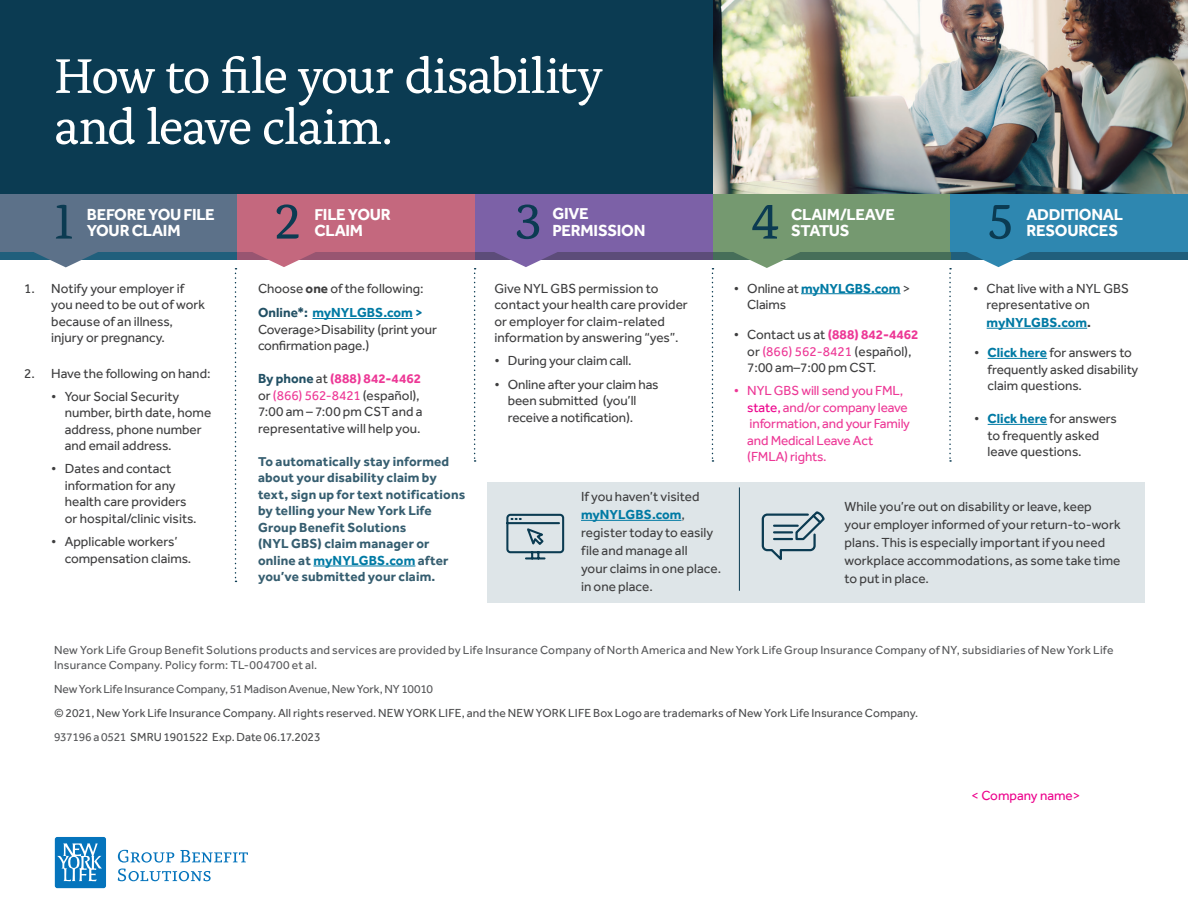
<style>
.page{position:relative;width:1188px;height:918px;background:#fff}
.page>*{position:absolute;margin:0;border:0;box-sizing:border-box;transform-origin:0 0}
.t1{font:51px/51px "Alda Pro";letter-spacing:-.04em;color:#fff}
.t2{font:51px "Alda Pro";color:#0b3b52}
.fs_topic_alda_bold_r{font:700 16.5px "Effra Pro";letter-spacing:-.015em;color:#fff}
.fs_topic_alda_bold_r-2{font:13.5px/16.5px "Effra Pro";color:#3e3e3f}
.fs_topic_alda_bold_r-3{font:700 13.5px/16.5px "Effra Pro";letter-spacing:.015em;color:#365e70}
.NYL_-_body_copy{font:13.5px/16.5px "Effra Pro";color:#3e3e3f}
.t3{font:13.5px/16.5px "Effra Pro";letter-spacing:-.01em;color:#ed3896}
.t4{font:700 13.5px "Effra Pro";color:#007aa4}
.NYL_-_body_copy_2{font:13.5px "Effra Pro";color:#ed028c}
.b_cover_nyl_info_bol{font:12px/15px "Effra Pro";letter-spacing:.015em;color:#57585a}
.fs_topic_alda_bold_r-4{font:12px "Effra Pro";letter-spacing:.01em;color:#4b4c4d}
.b_cover_nyl_info_bol-2{font:12px "Effra Pro";letter-spacing:-.005em;color:#57585a}
.b_cover_nyl_info_lit{font:12px "Effra Pro";letter-spacing:-.01em;color:#4b4c4d}
.s1{font-weight:700}
.s2{font-weight:700;color:#225064}
.s3{font-weight:700;color:#007aa4}
.s4{font-weight:700;color:#00719c}
.s5{font-weight:700;color:#ed3896}
.s6{color:#ed3896}
.s7{color:#007aa4}
.s8{color:#ed028c}
.s9{color:#3e3e3f}
.s10{color:#57585a}
</style>
<div class="page">
<hr style="left:312px;top:318px;width:101px;height:1px;background:#007aa4">
<hr style="left:313px;top:566px;width:102px;height:1px;background:#007aa4">
<div style="left:487px;top:482px;width:658px;height:121px;background:#dee5e8"></div>
<hr style="left:581px;top:520px;width:100px;height:1px;background:#007aa4">
<hr style="left:739px;top:487px;width:1px;height:104px;background:#0b3b52">
<svg style="left:762px;top:511px;width:63px;height:49px"></svg>
<svg style="left:506px;top:514px;width:58px;height:45px"></svg>
<svg style="left:118px;top:850px;width:56px;height:13px"></svg>
<svg style="left:180px;top:850px;width:68px;height:12px"></svg>
<svg style="left:118px;top:869px;width:93px;height:12px"></svg>
<div style="left:55px;top:837px;width:51px;height:51px;background:#0574bc;border-radius:2px"></div>
<svg style="left:57px;top:843px;width:45px;height:38px"></svg>
<hr style="left:801px;top:293px;width:100px;height:1px;background:#007aa4">
<svg style="left:474px;top:268px;width:2px;height:194px"></svg>
<svg style="left:712px;top:268px;width:1px;height:194px"></svg>
<svg style="left:949px;top:268px;width:2px;height:194px"></svg>
<div style="left:0;top:191px;width:238px;height:61px;background:#5c7189"></div>
<div style="left:475px;top:186px;width:238px;height:66px;background:#7c61a7"></div>
<div style="left:238px;top:186px;width:237px;height:66px;background:#c4687e"></div>
<div style="left:713px;top:186px;width:237px;height:66px;background:#759970"></div>
<div style="left:950px;top:186px;width:238px;height:66px;background:#2e87b0"></div>
<div style="left:950px;top:252px;width:238px;height:7px;background:#205f7c"></div>
<div style="left:0;top:252px;width:238px;height:7px;background:#205f7c"></div>
<div style="left:238px;top:252px;width:237px;height:7px;background:#985571"></div>
<div style="left:475px;top:252px;width:238px;height:7px;background:#5c4c79"></div>
<svg style="left:957px;top:252px;width:83px;height:15px"></svg>
<div style="left:713px;top:252px;width:237px;height:7px;background:#466e59"></div>
<svg style="left:725px;top:252px;width:83px;height:16px"></svg>
<svg style="left:484px;top:252px;width:83px;height:15px"></svg>
<svg style="left:235px;top:247px;width:90px;height:335px"></svg>
<svg style="left:24px;top:252px;width:83px;height:15px"></svg>
<img style="left:713px;top:0;width:475px;height:193px">
<div style="left:0;top:0;width:713px;height:193px;background:#0b3b52"></div>
<hr style="left:987px;top:328px;width:100px;height:1px;background:#007aa4">
<hr style="left:988px;top:358px;width:59px;height:1px;background:#007aa4">
<hr style="left:988px;top:424px;width:59px;height:1px;background:#007aa4">
<p class="t1" style="left:54px;top:46px;width:550px">How to file your disability and leave claim.</p>
<p class="t2" style="left:54px;top:184px;width:21px">1</p>
<p class="t2" style="left:274px;top:184px;width:28px">2</p>
<p class="t2" style="left:515px;top:184px;width:28px">3</p>
<p class="t2" style="left:751px;top:184px;width:31px">4</p>
<p class="t2" style="left:988px;top:184px;width:27px">5</p>
<p class="fs_topic_alda_bold_r" style="left:552px;top:204px;width:38px">GIVE</p>
<p class="fs_topic_alda_bold_r" style="left:552px;top:220px;width:95px">PERMISSION</p>
<p class="fs_topic_alda_bold_r" style="left:87px;top:204px;width:130px">BEFORE YOU FILE</p>
<p class="fs_topic_alda_bold_r" style="left:87px;top:221px;width:95px">YOUR CLAIM</p>
<p class="fs_topic_alda_bold_r" style="left:314px;top:204px;width:78px">FILE YOUR</p>
<p class="fs_topic_alda_bold_r" style="left:314px;top:221px;width:50px">CLAIM</p>
<p class="fs_topic_alda_bold_r" style="left:791px;top:204px;width:105px">CLAIM/LEAVE</p>
<p class="fs_topic_alda_bold_r" style="left:791px;top:221px;width:60px">STATUS</p>
<p class="fs_topic_alda_bold_r" style="left:1026px;top:204px;width:98px">ADDITIONAL</p>
<p class="fs_topic_alda_bold_r" style="left:1026px;top:221px;width:93px">RESOURCES</p>
<p class="fs_topic_alda_bold_r-2" style="left:51px;top:280px;width:155px;text-indent:-27px">1. Notify your employer if you need to be out of work because of an illness, injury or pregnancy.</p>
<p class="fs_topic_alda_bold_r-2" style="left:24px;top:365px;width:188px">2. Have the following on hand:</p>
<p class="fs_topic_alda_bold_r-2" style="left:65px;top:388px;width:148px;text-indent:-14px">• Your Social Security number, birth date, home address, phone number and email address.</p>
<p class="fs_topic_alda_bold_r-2" style="left:65px;top:461px;width:133px;text-indent:-14px">• Dates and contact information for any health care providers or hospital/clinic visits.</p>
<p class="fs_topic_alda_bold_r-2" style="left:65px;top:533px;width:128px;text-indent:-14px">• Applicable workers’ compensation claims.</p>
<p class="fs_topic_alda_bold_r-2" style="left:258px;top:280px;width:167px">Choose <span class="s1">one</span> of the following:</p>
<p class="fs_topic_alda_bold_r-2" style="left:258px;top:305px;width:180px"><span class="s2">Online*:</span> <span class="s3">myNYLGBS.com</span> <span class="s4">&gt;<br></span>Coverage&gt;Disability (print your confirmation page.)</p>
<p class="fs_topic_alda_bold_r-2" style="left:258px;top:371px;width:166px"><span class="s2">By phone</span> at <span class="s5">(888) 842-4462 </span>or <span class="s6">(866) 562-8421</span> (español),<br>7:00 am – 7:00 pm CST and a representative will help you.</p>
<p class="fs_topic_alda_bold_r-3" style="left:258px;top:453px;width:209px">To automatically stay informed about your disability claim by text, sign up for text notifications by telling your New York Life<br>Group Benefit Solutions<br>(NYL GBS) claim manager or online at <span class="s7">myNYLGBS.com</span> after you’ve submitted your claim.</p>
<p class="fs_topic_alda_bold_r-2" style="left:494px;top:280px;width:195px">Give NYL GBS permission to contact your health care provider or employer for claim-related information by answering “yes”.</p>
<p class="fs_topic_alda_bold_r-2" style="left:494px;top:353px;width:139px">• During your claim call.</p>
<p class="fs_topic_alda_bold_r-2" style="left:508px;top:376px;width:152px;text-indent:-14px">• Online after your claim has been submitted (you’ll receive a notification).</p>
<p class="fs_topic_alda_bold_r-2" style="left:581px;top:488px;width:142px;line-height:18px">If you haven’t visited <span class="s3">myNYLGBS.com</span>, register today to easily file and manage all<br>your claims in one place. in one place.</p>
<p class="fs_topic_alda_bold_r-2" style="left:747px;top:280px;width:164px;text-indent:-14px">• Online at <span class="s3">myNYLGBS.com</span> &gt;<br>Claims</p>
<p class="fs_topic_alda_bold_r-2" style="left:747px;top:326px;width:173px;text-indent:-14px">• Contact us at <span class="s5">(888) 842-4462 </span>or <span class="s6">(866) 562-8421</span> (español),<br>7:00 am–7:00 pm CST.</p>
<p class="t3" style="left:747px;top:383px;width:164px;text-indent:-14px">• NYL GBS will send you FML, <span class="s8">state,</span> and/or company leave information, and your Family and Medical Leave Act (FMLA) rights.</p>
<p class="fs_topic_alda_bold_r-2" style="left:987px;top:280px;width:144px;text-indent:-14px">• Chat live with a NYL GBS representative on</p>
<p class="t4" style="left:987px;top:314px;width:106px">myNYLGBS.com<span class="s9">.</span></p>
<p class="NYL_-_body_copy" style="left:988px;top:344px;width:152px;text-indent:-14px">• <span class="s3">Click here</span> for answers to frequently asked disability claim questions.</p>
<p class="NYL_-_body_copy" style="left:988px;top:410px;width:131px;text-indent:-14px">• <span class="s3">Click here</span> for answers to frequently asked leave questions.</p>
<p class="fs_topic_alda_bold_r-2" style="left:845px;top:498px;width:278px;line-height:18px">While you’re out on disability or leave, keep your employer informed of your return-to-work plans. This is especially important if you need workplace accommodations, as some take time to put in place.</p>
<p class="b_cover_nyl_info_bol" style="left:54px;top:642px;width:1061px">New York Life Group Benefit Solutions products and services are provided by Life Insurance Company of North America and New York Life Group Insurance Company of NY, subsidiaries of New York Life<br>Insurance Company. Policy form: TL-004700 et al.</p>
<p class="b_cover_nyl_info_bol-2" style="left:54px;top:682px;width:380px">New York Life Insurance Company, 51 Madison Avenue, New York, NY 10010</p>
<p class="fs_topic_alda_bold_r-4" style="left:54px;top:706px;width:866px">© 2021, New York Life Insurance Company. All rights reserved. NEW YORK LIFE, and the NEW YORK LIFE Box Logo are trademarks of New York Life Insurance Company.</p>
<p class="b_cover_nyl_info_lit" style="left:54px;top:730px;width:268px"><span class="s10">937196 a 0521</span> SMRU 1901522 Exp. Date 06.17.2023</p>
<p class="NYL_-_body_copy_2" style="left:972px;top:788px;width:110px">&lt; Company name&gt;</p>
</div>
